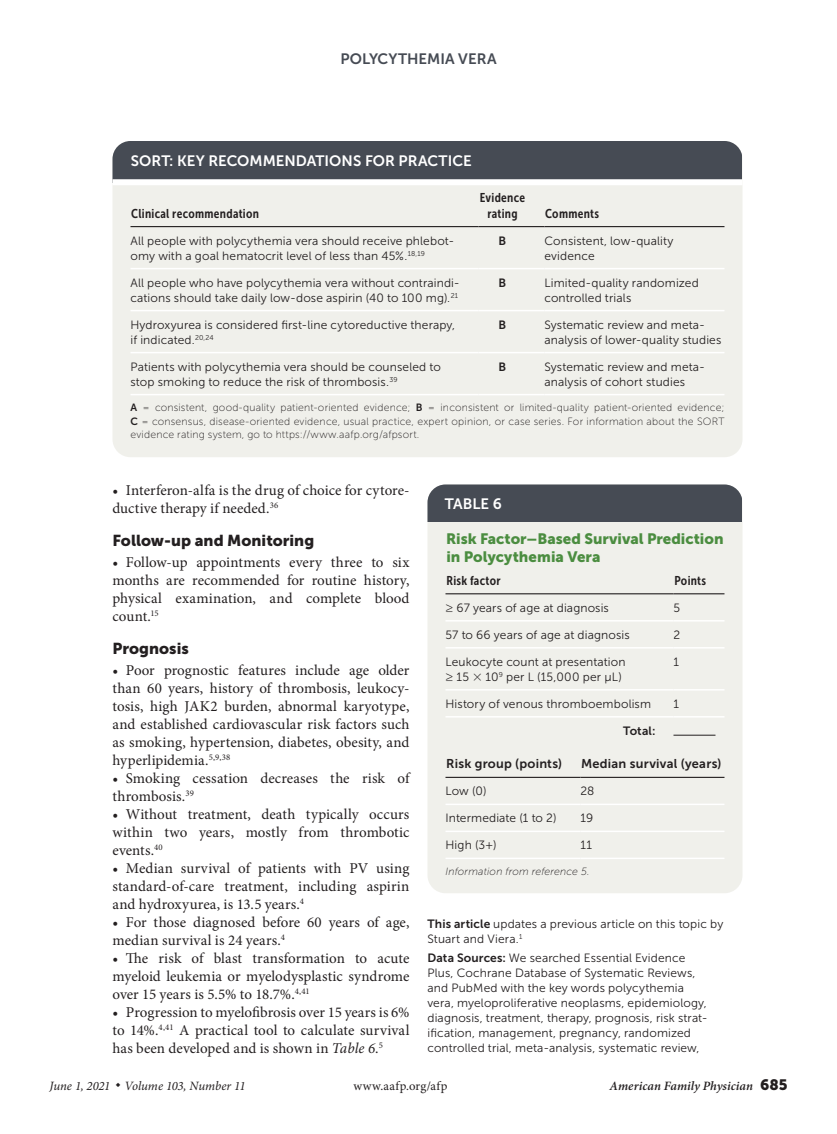
<style>
.page{position:relative;width:837px;height:1134px;background:#fff}
.page>*{position:absolute;margin:0;border:0;box-sizing:border-box;transform-origin:0 0}
.head1{font:15.75px "Museo Sans 900";color:#231f20}
.body_noindent{font:15px/18px "Minion Pro";letter-spacing:.005em;color:#231f20;text-align:justify}
.table_title{font:15px/18px "Museo Sans 900";color:#4b8d40}
.sort_title{font:15px "Museo Sans 700";color:#fff}
.t1{font:15px "Museo Sans 700";color:#464b54}
.table{font:15px "Museo Sans 700";color:#fff}
.table_head1{font:12.75px/15.3px "Museo Sans Cond 700";letter-spacing:.025em;color:#231f20;text-align:center}
.t2{font:italic 12.75px "Minion Pro";color:#231f20}
.t3{font:italic 600 12.75px "Minion Pro";letter-spacing:.005em;color:#231f20}
.table_head_last_colu{font:12.75px "Museo Sans 700";letter-spacing:.02em;color:#231f20}
.table_head1-2{font:12.75px "Museo Sans 700";letter-spacing:.02em;color:#231f20}
.t4{font:12.75px "Minion Pro";letter-spacing:.03em;color:#231f20}
.table_head_last_colu-2{font:12.75px "Museo Sans Cond 700";letter-spacing:.02em;color:#231f20}
.table_data{font:12px/15px "Museo Sans 300";letter-spacing:.01em;color:#231f20}
.blurb{font:12px/15px "Museo Sans 300";letter-spacing:.01em;color:#231f20}
.table_data_last_col{font:12px/15px "Museo Sans 300";letter-spacing:.01em;color:#231f20}
.table_data-2{font:12px "Museo Sans 700";letter-spacing:.01em;color:#231f20}
.table_fig_note{font:10.5px/13.5px "Museo Sans 100";letter-spacing:.02em;color:#231f20;text-align:justify}
.table_fig_note-2{font:italic 10.5px "Museo Sans 100";letter-spacing:.015em;color:#231f20}
.s1{font-family:"Museo Sans 700"}
.s2{font-style:italic}
.s3{font-family:"Universal Std Greekw Math Pi"}
.s4{font-family:"Museo Sans 900";font-weight:400;font-style:normal;font-size:15px}
</style>
<div class="page">
<div style="left:112px;top:141px;width:630px;height:316px;background:#f0f0eb;border-radius:18px"></div>
<hr style="left:130px;top:226px;width:348px;height:1px;background:#231f20">
<hr style="left:478px;top:226px;width:66px;height:1px;background:#231f20">
<hr style="left:544px;top:226px;width:180px;height:1px;background:#231f20">
<hr style="left:130px;top:394px;width:348px;height:1px;background:#fff">
<hr style="left:478px;top:394px;width:66px;height:1px;background:#fff">
<hr style="left:544px;top:394px;width:180px;height:1px;background:#fff">
<hr style="left:130px;top:268px;width:348px;height:1px;background:#fff">
<hr style="left:478px;top:268px;width:66px;height:1px;background:#fff">
<hr style="left:544px;top:268px;width:180px;height:1px;background:#fff">
<hr style="left:130px;top:310px;width:348px;height:1px;background:#fff">
<hr style="left:478px;top:310px;width:66px;height:1px;background:#fff">
<hr style="left:544px;top:310px;width:180px;height:1px;background:#fff">
<hr style="left:130px;top:352px;width:348px;height:1px;background:#fff">
<hr style="left:478px;top:352px;width:66px;height:1px;background:#fff">
<hr style="left:544px;top:352px;width:180px;height:1px;background:#fff">
<div style="left:112px;top:141px;width:630px;height:42px;background:#464b54"></div>
<div style="left:112px;top:179px;width:630px;height:6px;background:#fff"></div>
<div style="left:428px;top:484px;width:314px;height:409px;background:#f0f0eb;border-radius:18px"></div>
<hr style="left:446px;top:593px;width:228px;height:1px;background:#231f20">
<hr style="left:674px;top:593px;width:50px;height:1px;background:#231f20">
<hr style="left:446px;top:620px;width:228px;height:2px;background:#fff">
<hr style="left:674px;top:620px;width:50px;height:2px;background:#fff">
<hr style="left:446px;top:647px;width:228px;height:2px;background:#fff">
<hr style="left:674px;top:647px;width:50px;height:2px;background:#fff">
<hr style="left:446px;top:716px;width:228px;height:2px;background:#fff">
<hr style="left:674px;top:716px;width:50px;height:2px;background:#fff">
<hr style="left:446px;top:689px;width:228px;height:2px;background:#fff">
<hr style="left:674px;top:689px;width:50px;height:2px;background:#fff">
<div style="left:428px;top:484px;width:314px;height:38px;background:#464b54"></div>
<hr style="left:674px;top:735px;width:42px;height:1px;background:#231f20">
<hr style="left:446px;top:804px;width:134px;height:1px;background:#fff">
<hr style="left:580px;top:804px;width:144px;height:1px;background:#fff">
<hr style="left:446px;top:831px;width:134px;height:1px;background:#fff">
<hr style="left:580px;top:831px;width:144px;height:1px;background:#fff">
<hr style="left:446px;top:777px;width:134px;height:1px;background:#231f20">
<hr style="left:580px;top:777px;width:144px;height:1px;background:#231f20">
<hr style="left:446px;top:858px;width:134px;height:1px;background:#fff">
<hr style="left:580px;top:858px;width:144px;height:1px;background:#fff">
<p class="t1" style="left:340px;top:50px;width:158px">POLYCYTHEMIA VERA</p>
<p class="sort_title" style="left:131px;top:152px;width:342px">SORT: KEY RECOMMENDATIONS FOR PRACTICE</p>
<p class="table_head1" style="left:131px;top:206px;width:129px">Clinical recommendation</p>
<p class="table_head1" style="left:480px;top:190px;width:47px">Evidence rating</p>
<p class="table_head1" style="left:545px;top:206px;width:55px">Comments</p>
<p class="table_data" style="left:130px;top:233px;width:325px">All people with polycythemia vera should receive phlebot&shy;omy with a goal hematocrit level of less than 45%.<sup>18,19</sup></p>
<p class="table_data-2" style="left:499px;top:234px;width:9px">B</p>
<p class="table_data_last_col" style="left:544px;top:233px;width:131px">Consistent, low-quality evidence</p>
<p class="table_data" style="left:130px;top:275px;width:331px">All people who have polycythemia vera without contraindi&shy;cations should take daily low-dose aspirin (40 to 100 mg).<sup>21</sup></p>
<p class="table_data-2" style="left:499px;top:276px;width:9px">B</p>
<p class="table_data_last_col" style="left:544px;top:275px;width:156px">Limited-quality randomized controlled trials</p>
<p class="table_data" style="left:130px;top:317px;width:326px">Hydroxyurea is considered first-line cytoreductive therapy, if indicated.<sup>20,24</sup></p>
<p class="table_data-2" style="left:499px;top:318px;width:9px">B</p>
<p class="table_data_last_col" style="left:544px;top:317px;width:178px">Systematic review and meta&shy;analysis of lower-quality studies</p>
<p class="table_data" style="left:130px;top:359px;width:312px">Patients with polycythemia vera should be counseled to stop smoking to reduce the risk of thrombosis.<sup>39</sup></p>
<p class="table_data-2" style="left:499px;top:360px;width:9px">B</p>
<p class="table_data_last_col" style="left:544px;top:359px;width:162px">Systematic review and meta&shy;analysis of cohort studies</p>
<p class="table_fig_note" style="left:130px;top:401px;width:595px"><span class="s1">A</span> = consistent, good-quality patient-oriented evidence; <span class="s1">B</span> = inconsistent or limited-quality patient-oriented evidence; <span class="s1">C</span> = consensus, disease-oriented evidence, usual practice, expert opinion, or case series. For information about the SORT evidence rating system, go to https://www.aafp.org/afpsort.</p>
<p class="body_noindent" style="left:112px;top:481px;width:299px">• Interferon-alfa is the drug of choice for cytore&shy;ductive therapy if needed.<sup>36</sup></p>
<p class="head1" style="left:112px;top:532px;width:203px">Follow-up and Monitoring</p>
<p class="body_noindent" style="left:112px;top:553px;width:299px">• Follow-up appointments every three to six months are recommended for routine history, physical examination, and complete blood count.<sup>15</sup></p>
<p class="head1" style="left:112px;top:640px;width:78px">Prognosis</p>
<p class="body_noindent" style="left:112px;top:661px;width:299px">• Poor prognostic features include age older than 60 years, history of thrombosis, leukocy&shy;tosis, high JAK2 burden, abnormal karyotype, and established cardiovascular risk factors such as smoking, hypertension, diabetes, obesity, and hyperlipidemia.<sup>5,9,38</sup></p>
<p class="body_noindent" style="left:112px;top:769px;width:298px">• Smoking cessation decreases the risk of thrombosis.<sup>39</sup></p>
<p class="body_noindent" style="left:112px;top:805px;width:298px">• Without treatment, death typically occurs within two years, mostly from thrombotic events.<sup>40</sup></p>
<p class="body_noindent" style="left:112px;top:859px;width:299px">• Median survival of patients with PV using standard-of-care treatment, including aspirin and hydroxyurea, is 13.5 years.<sup>4</sup></p>
<p class="body_noindent" style="left:112px;top:913px;width:299px">• For those diagnosed before 60 years of age, median survival is 24 years.<sup>4</sup></p>
<p class="body_noindent" style="left:112px;top:949px;width:299px">• The risk of blast transformation to acute myeloid leukemia or myelodysplastic syndrome over 15 years is 5.5% to 18.7%.<sup>4,41</sup></p>
<p class="body_noindent" style="left:112px;top:1003px;width:299px">• Progression to myelofibrosis over 15 years is 6% to 14%.<sup>4,41</sup> A practical tool to calculate survival has been developed and is shown in <span class="s2">Table 6</span>.<sup>5</sup></p>
<p class="table" style="left:445px;top:496px;width:58px">TABLE 6</p>
<p class="table_title" style="left:446px;top:529px;width:279px">Risk Factor–Based Survival Prediction in Polycythemia Vera</p>
<p class="table_head1" style="left:446px;top:573px;width:56px">Risk factor</p>
<p class="table_head_last_colu-2" style="left:674px;top:573px;width:33px">Points</p>
<p class="table_data" style="left:446px;top:600px;width:165px">≥ 67 years of age at diagnosis</p>
<p class="table_data" style="left:674px;top:600px;width:8px">5</p>
<p class="table_data" style="left:446px;top:627px;width:186px">57 to 66 years of age at diagnosis</p>
<p class="table_data" style="left:674px;top:627px;width:8px">2</p>
<p class="table_data" style="left:446px;top:654px;width:182px">Leukocyte count at presentation ≥ 15 <span class="s3">×</span> 10<sup>9</sup> per L (15,000 per µL)</p>
<p class="table_data" style="left:674px;top:654px;width:7px">1</p>
<p class="table_data" style="left:446px;top:696px;width:207px">History of venous thromboembolism</p>
<p class="table_data" style="left:674px;top:696px;width:7px">1</p>
<p class="table_data-2" style="left:623px;top:724px;width:34px">Total:</p>
<p class="table_head1-2" style="left:446px;top:757px;width:118px">Risk group (points)</p>
<p class="table_head_last_colu" style="left:581px;top:757px;width:142px">Median survival (years)</p>
<p class="table_data" style="left:446px;top:784px;width:43px">Low (0)</p>
<p class="table_data" style="left:580px;top:784px;width:15px">28</p>
<p class="table_data" style="left:446px;top:811px;width:113px">Intermediate (1 to 2)</p>
<p class="table_data" style="left:580px;top:811px;width:14px">19</p>
<p class="table_data" style="left:446px;top:838px;width:53px">High (3+)</p>
<p class="table_data" style="left:580px;top:838px;width:13px">11</p>
<p class="table_fig_note-2" style="left:446px;top:866px;width:146px">Information from reference 5.</p>
<p class="blurb" style="left:428px;top:916px;width:297px"><span class="s1">This article</span> updates a previous article on this topic by<br>Stuart and Viera.<sup>1</sup></p>
<p class="blurb" style="left:428px;top:951px;width:282px"><span class="s1">Data Sources:</span> We searched Essential Evidence Plus, Cochrane Database of Systematic Reviews, and PubMed with the key words polycythemia vera, myeloproliferative neoplasms, epidemiology, diagnosis, treatment, therapy, prognosis, risk strat&shy;ification, management, pregnancy, randomized controlled trial, meta-analysis, systematic review,</p>
<p class="t2" style="left:50px;top:1078px;width:198px">June 1, 2021 ◆ Volume 103, Number 11</p>
<p class="t4" style="left:353px;top:1078px;width:96px">www.aafp.org/afp</p>
<p class="t3" style="left:610px;top:1077px;width:179px">American Family Physician <span class="s4">685</span></p>
</div>
